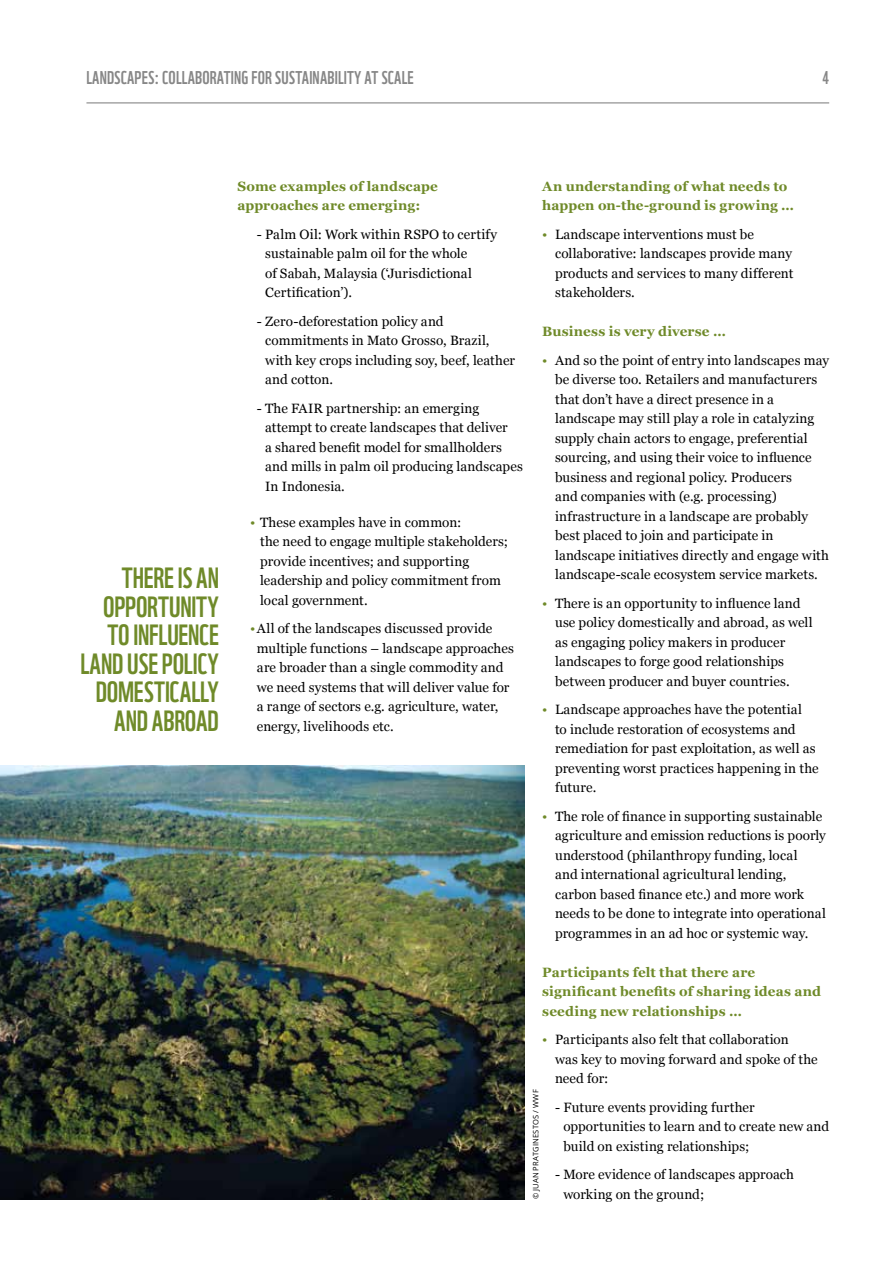
<style>
.page{position:relative;width:893px;height:1263px;background:#fff}
.page>*{position:absolute;margin:0;border:0;box-sizing:border-box;transform-origin:0 0}
.t1{font:28.5px/28.5px "WWF";letter-spacing:-.005em;color:#6f8a29;text-align:right}
.t2{font:18px "WWF";letter-spacing:.01em;color:#878787}
.t3{font:13.5px/19.5px "Georgia";letter-spacing:.005em;color:#000}
.t4{font:700 13.5px/19.5px "Georgia";letter-spacing:.01em;color:#6f8a29}
.t5{font:7.5px "Open Sans";letter-spacing:.025em;color:#000}
.s1{color:#6f8a29}
</style>
<div class="page">
<hr style="left:86px;top:102px;width:743px;height:1px;background:#878787">
<img style="left:0;top:765px;width:524px;height:434px">
<h2 class="t2" style="left:86px;top:63px;width:329px">LANDSCAPES: COLLABORATING FOR SUSTAINABILITY AT SCALE</h2>
<h2 class="t2" style="left:822px;top:63px;width:8px">4</h2>
<h1 class="t1" style="left:80px;top:561px;width:140px">THERE IS AN<br>OPPORTUNITY<br>TO INFLUENCE<br>LAND USE POLICY<br>DOMESTICALLY<br>AND ABROAD</h1>
<p class="t4" style="left:237px;top:176px;width:202px">Some examples of landscape approaches are emerging:</p>
<p class="t3" style="left:265px;top:225px;width:234px;text-indent:-8px">- Palm Oil: Work within RSPO to certify sustainable palm oil for the whole<br>of Sabah, Malaysia (‘Jurisdictional<br>Certification’).</p>
<p class="t3" style="left:265px;top:312px;width:251px;text-indent:-8px">- Zero-deforestation policy and commitments in Mato Grosso, Brazil, with key crops including soy, beef, leather and cotton.</p>
<p class="t3" style="left:265px;top:399px;width:259px;text-indent:-8px">- The FAIR partnership: an emerging attempt to create landscapes that deliver<br>a shared benefit model for smallholders and mills in palm oil producing landscapes In Indonesia.</p>
<p class="t3" style="left:260px;top:513px;width:249px;text-indent:-10px"><span class="s1">•</span> These examples have in common:<br>the need to engage multiple stakeholders; provide incentives; and supporting leadership and policy commitment from local government.</p>
<p class="t3" style="left:257px;top:619px;width:259px;text-indent:-7px"><span class="s1">•</span>All of the landscapes discussed provide multiple functions – landscape approaches are broader than a single commodity and we need systems that will deliver value for a range of sectors e.g. agriculture, water, energy, livelihoods etc.</p>
<p class="t4" style="left:542px;top:176px;width:253px">An understanding of what needs to happen on-the-ground is growing …</p>
<p class="t3" style="left:555px;top:225px;width:240px;text-indent:-13px"><span class="s1">•</span> Landscape interventions must be collaborative: landscapes provide many products and services to many different stakeholders.</p>
<p class="t4" style="left:542px;top:321px;width:185px">Business is very diverse …</p>
<p class="t3" style="left:555px;top:351px;width:276px;text-indent:-13px"><span class="s1">•</span> And so the point of entry into landscapes may be diverse too. Retailers and manufacturers that don’t have a direct presence in a landscape may still play a role in catalyzing supply chain actors to engage, preferential sourcing, and using their voice to influence business and regional policy. Producers<br>and companies with (e.g. processing) infrastructure in a landscape are probably best placed to join and participate in landscape initiatives directly and engage with landscape-scale ecosystem service markets.</p>
<p class="t3" style="left:555px;top:594px;width:259px;text-indent:-13px"><span class="s1">•</span> There is an opportunity to influence land use policy domestically and abroad, as well as engaging policy makers in producer landscapes to forge good relationships between producer and buyer countries.</p>
<p class="t3" style="left:555px;top:700px;width:265px;text-indent:-13px"><span class="s1">•</span> Landscape approaches have the potential<br>to include restoration of ecosystems and remediation for past exploitation, as well as preventing worst practices happening in the future.</p>
<p class="t3" style="left:555px;top:806px;width:272px;text-indent:-13px"><span class="s1">•</span> The role of finance in supporting sustainable agriculture and emission reductions is poorly understood (philanthropy funding, local<br>and international agricultural lending, carbon based finance etc.) and more work needs to be done to integrate into operational programmes in an ad hoc or systemic way.</p>
<p class="t4" style="left:542px;top:961px;width:280px">Participants felt that there are significant benefits of sharing ideas and seeding new relationships …</p>
<p class="t3" style="left:555px;top:1030px;width:264px;text-indent:-13px"><span class="s1">•</span> Participants also felt that collaboration<br>was key to moving forward and spoke of the need for:</p>
<p class="t3" style="left:563px;top:1097px;width:267px;text-indent:-8px">- Future events providing further opportunities to learn and to create new and build on existing relationships;</p>
<p class="t3" style="left:563px;top:1165px;width:232px;text-indent:-8px">- More evidence of landscapes approach working on the ground;</p>
<p class="t5" style="left:531px;top:1199px;width:111px;rotate:-90deg">© JUAN PRATGINESTOS / WWF</p>
</div>
